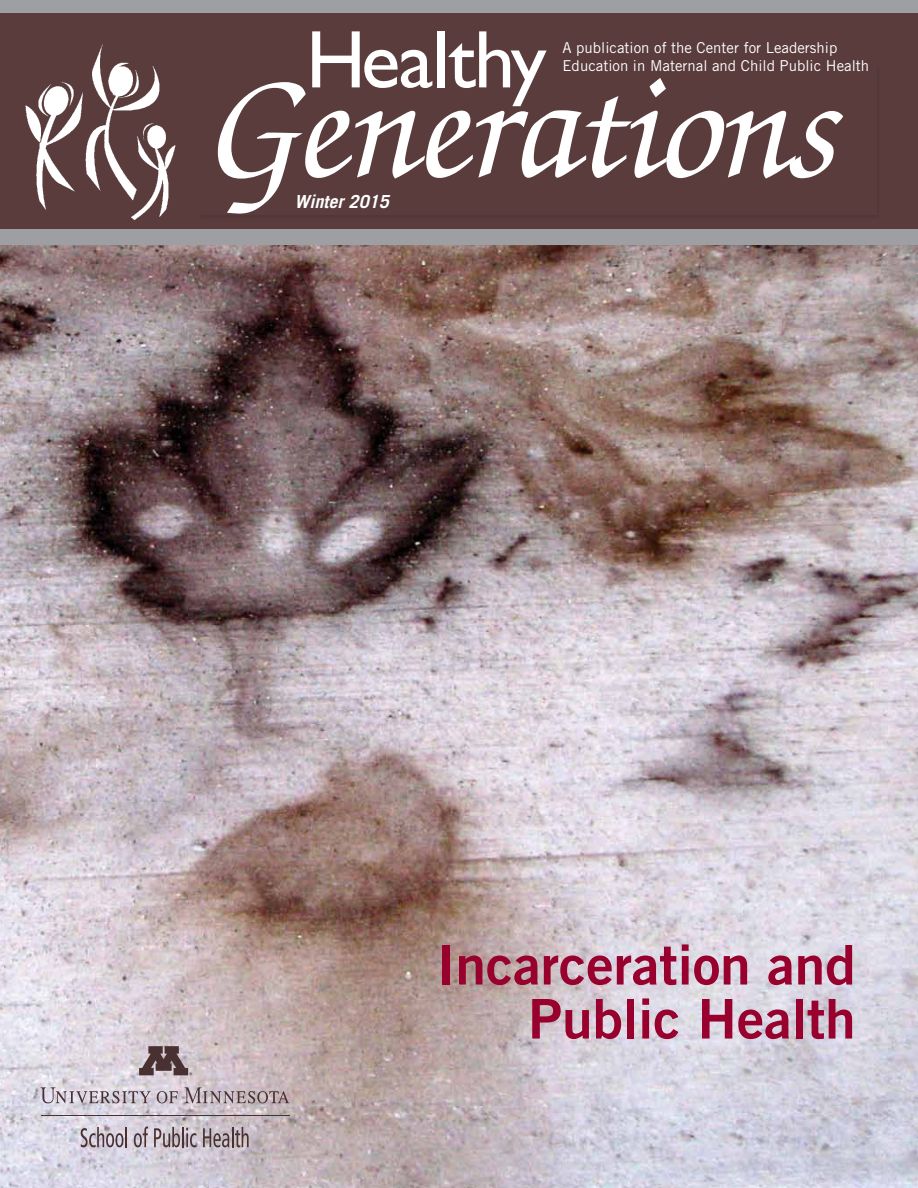
<style>
.page{position:relative;width:918px;height:1188px;background:#fff}
.page>*{position:absolute;margin:0;border:0;box-sizing:border-box;transform-origin:0 0}
.t1{font:italic 500 159.15px "Zapf Chancery";letter-spacing:-.02em;color:#fff}
.t2{font:82.05px "Gill Sans";letter-spacing:-.02em;color:#fff}
.t3{font:54.75px/54px "Trade Gothic LT Std Bd 2";color:#98002e;text-align:right}
.t4{font:italic 700 18px "Trade Gothic LT Std";color:#fff}
.t5{font:15px/18px "Trade Gothic LT Std";color:#fff}
</style>
<div class="page">
<img style="left:0;top:244px;width:918px;height:944px">
<div style="left:0;top:0;width:918px;height:244px;background:#9d9fa2"></div>
<div style="left:184px;top:14px;width:734px;height:216px;background:#5a3c3d"></div>
<div style="left:200px;top:67px;width:681px;height:152px;background:#533738"></div>
<div style="left:199px;top:67px;width:678px;height:148px;background:#5a3c3d"></div>
<img style="left:0;top:14px;width:186px;height:216px">
<svg style="left:184px;top:1087px;width:105px;height:16px;background:#ae9ea3"></svg>
<svg style="left:157px;top:1091px;width:21px;height:12px"></svg>
<svg style="left:40px;top:1087px;width:111px;height:16px;background:#beb5be"></svg>
<svg style="left:81px;top:1127px;width:42px;height:20px"></svg>
<hr style="left:125px;top:1127px;width:2px;height:20px;background:#493131">
<svg style="left:134px;top:1127px;width:14px;height:20px"></svg>
<svg style="left:154px;top:1127px;width:26px;height:20px"></svg>
<hr style="left:182px;top:1127px;width:2px;height:20px;background:#493131">
<svg style="left:186px;top:1128px;width:11px;height:19px"></svg>
<svg style="left:203px;top:1127px;width:46px;height:20px"></svg>
<hr style="left:41px;top:1116px;width:249px;height:1px;background:#493131">
<svg style="left:139px;top:1046px;width:53px;height:29px;background:#826f73"></svg>
<h2 class="t2" style="left:306px;top:12px;width:242px">Healthy</h2>
<p class="t5" style="left:562px;top:38px;width:308px">A publication of the Center for Leadership<br>Education in Maternal and Child Public Health</p>
<h1 class="t1" style="left:199px;top:54px;width:637px">Generations</h1>
<p class="t4" style="left:295px;top:191px;width:96px">Winter 2015</p>
<h3 class="t3" style="left:437px;top:937px;width:420px">Incarceration and<br>Public Health</h3>
</div>
